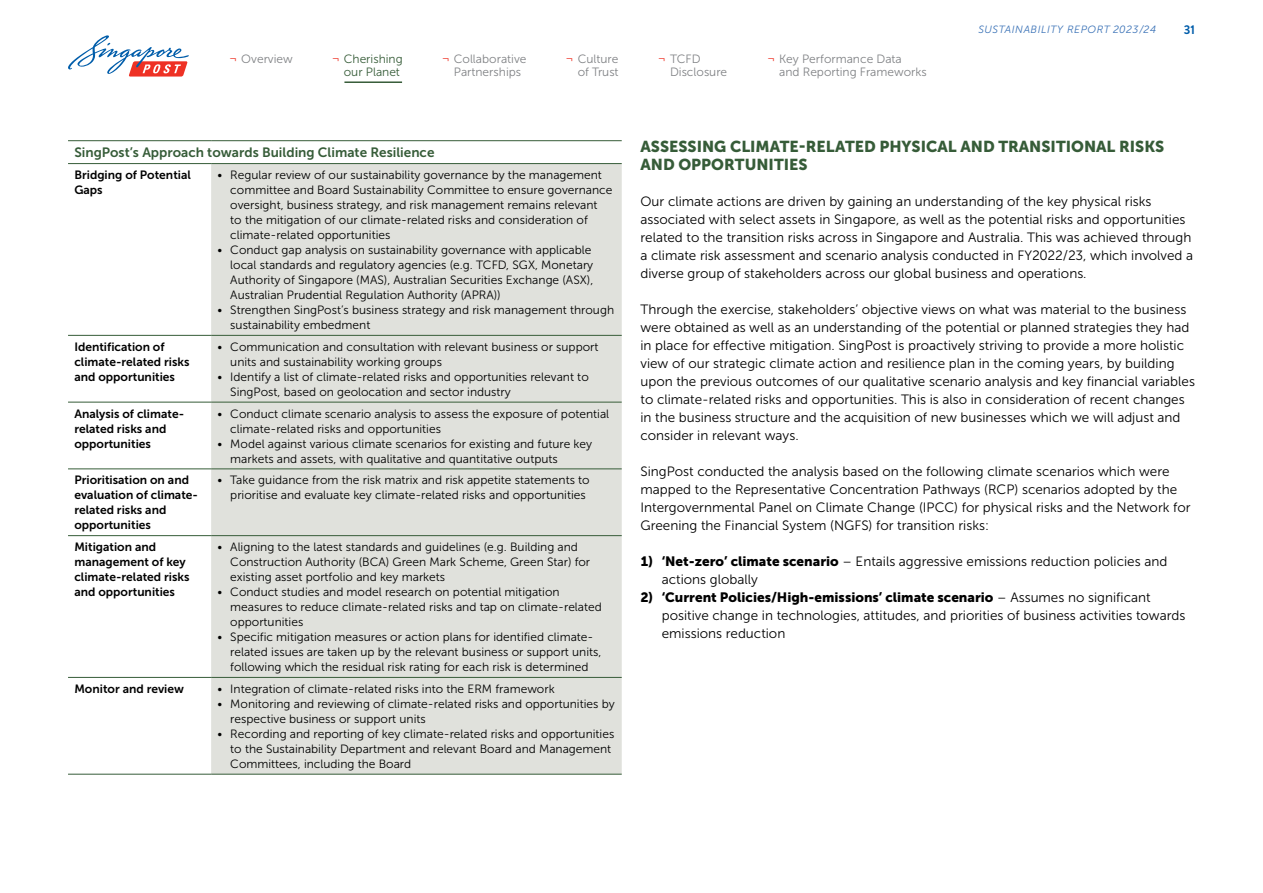
<style>
.page{position:relative;width:1263px;height:893px;background:#fff}
.page>*{position:absolute;margin:0;border:0;box-sizing:border-box;transform-origin:0 0}
.t1{font:15.75px/18px "Museo Sans 900";color:#365c38}
.t2{font:13.5px/18px "Museo Sans 300";color:#000}
.t3{font:13.5px "Museo Sans 900";color:#000}
.t4{font:13.5px "Museo Sans 700";color:#365c38}
.t5{font:700 12.75px "Brandon Grotesque";color:#005daa}
.t6{font:12px/15px "Museo Sans 300";color:#000}
.t7{font:12px/15px "Museo Sans 700";color:#000}
.t8{font:12px/13.5px "Museo Sans 300";color:#808285}
.t9{font:12px/13.5px "Museo Sans 300";color:#365c38;text-align:right}
.t10{font:italic 10.5px "Museo Sans 300";letter-spacing:.05em;color:#3971b6}
.s1{color:#ee3124}
.s2{font-family:"Museo Sans 900"}
.s3{font-family:"Museo Sans 300"}
</style>
<div class="page">
<div style="left:211px;top:164px;width:411px;height:610px;background:#e0e1dc"></div>
<hr style="left:68px;top:140px;width:143px;height:1px;background:#365c38">
<hr style="left:211px;top:140px;width:411px;height:1px;background:#365c38">
<hr style="left:68px;top:163px;width:143px;height:1px;background:#365c38">
<hr style="left:211px;top:163px;width:411px;height:1px;background:#365c38">
<hr style="left:68px;top:335px;width:143px;height:1px;background:#365c38">
<hr style="left:211px;top:335px;width:411px;height:1px;background:#365c38">
<hr style="left:68px;top:402px;width:143px;height:1px;background:#365c38">
<hr style="left:211px;top:402px;width:411px;height:1px;background:#365c38">
<hr style="left:68px;top:468px;width:143px;height:1px;background:#365c38">
<hr style="left:211px;top:468px;width:411px;height:1px;background:#365c38">
<hr style="left:68px;top:535px;width:143px;height:1px;background:#365c38">
<hr style="left:211px;top:535px;width:411px;height:1px;background:#365c38">
<hr style="left:68px;top:677px;width:143px;height:1px;background:#365c38">
<hr style="left:211px;top:677px;width:411px;height:1px;background:#365c38">
<hr style="left:68px;top:774px;width:143px;height:1px;background:#365c38">
<hr style="left:211px;top:774px;width:411px;height:1px;background:#365c38">
<svg style="left:68px;top:35px;width:121px;height:42px"></svg>
<hr style="left:344px;top:81px;width:58px;height:2px;background:#365c38">
<p class="t8" style="left:230px;top:52px;width:65px"><span class="s1">¬</span> Overview</p>
<p class="t9" style="left:332px;top:52px;width:72px"><span class="s1">¬</span> Cherishing our Planet</p>
<p class="t8" style="left:779px;top:52px;width:149px;text-indent:-12px"><span class="s1">¬</span> Key Performance Data<br>and Reporting Frameworks</p>
<p class="t8" style="left:442px;top:52px;width:86px;text-align:center"><span class="s1">¬</span> Collaborative<br>Partnerships</p>
<p class="t8" style="left:670px;top:52px;width:59px;text-indent:-12px"><span class="s1">¬</span> TCFD<br>Disclosure</p>
<p class="t8" style="left:566px;top:52px;width:54px;text-align:right"><span class="s1">¬</span> Culture of Trust</p>
<p class="t10" style="left:978px;top:24px;width:180px">SUSTAINABILITY REPORT 2023/24</p>
<p class="t5" style="left:1184px;top:20px;width:13px">31</p>
<p class="t4" style="left:74px;top:145px;width:362px">SingPost’s Approach towards Building Climate Resilience</p>
<p class="t7" style="left:74px;top:167px;width:118px">Bridging of Potential<br>Gaps</p>
<p class="t6" style="left:230px;top:167px;width:384px;text-indent:-13px">• Regular review of our sustainability governance by the management committee and Board Sustainability Committee to ensure governance oversight, business strategy, and risk management remains relevant<br>to the mitigation of our climate-related risks and consideration of climate-related opportunities</p>
<p class="t6" style="left:230px;top:242px;width:365px;text-indent:-13px">• Conduct gap analysis on sustainability governance with applicable local standards and regulatory agencies (e.g. TCFD, SGX, Monetary Authority of Singapore (MAS), Australian Securities Exchange (ASX), Australian Prudential Regulation Authority (APRA))</p>
<p class="t6" style="left:230px;top:302px;width:385px;text-indent:-13px">• Strengthen SingPost’s business strategy and risk management through sustainability embedment</p>
<p class="t7" style="left:74px;top:339px;width:117px">Identification of climate-related risks and opportunities</p>
<p class="t6" style="left:230px;top:339px;width:370px;text-indent:-13px">• Communication and consultation with relevant business or support units and sustainability working groups</p>
<p class="t6" style="left:230px;top:369px;width:360px;text-indent:-13px">• Identify a list of climate-related risks and opportunities relevant to<br>SingPost, based on geolocation and sector industry</p>
<p class="t7" style="left:74px;top:406px;width:111px">Analysis of climate&shy;related risks and opportunities</p>
<p class="t6" style="left:230px;top:406px;width:380px;text-indent:-13px">• Conduct climate scenario analysis to assess the exposure of potential climate-related risks and opportunities</p>
<p class="t6" style="left:230px;top:436px;width:363px;text-indent:-13px">• Model against various climate scenarios for existing and future key markets and assets, with qualitative and quantitative outputs</p>
<p class="t7" style="left:74px;top:473px;width:125px">Prioritisation on and evaluation of climate&shy;related risks and opportunities</p>
<p class="t6" style="left:230px;top:473px;width:361px;text-indent:-13px">• Take guidance from the risk matrix and risk appetite statements to prioritise and evaluate key climate-related risks and opportunities</p>
<p class="t7" style="left:74px;top:539px;width:117px">Mitigation and management of key climate-related risks and opportunities</p>
<p class="t6" style="left:230px;top:539px;width:361px;text-indent:-13px">• Aligning to the latest standards and guidelines (e.g. Building and<br>Construction Authority (BCA) Green Mark Scheme, Green Star) for existing asset portfolio and key markets</p>
<p class="t6" style="left:230px;top:584px;width:373px;text-indent:-13px">• Conduct studies and model research on potential mitigation measures to reduce climate-related risks and tap on climate-related opportunities</p>
<p class="t6" style="left:230px;top:629px;width:373px;text-indent:-13px">• Specific mitigation measures or action plans for identified climate&shy;related issues are taken up by the relevant business or support units, following which the residual risk rating for each risk is determined</p>
<p class="t7" style="left:74px;top:681px;width:111px">Monitor and review</p>
<p class="t6" style="left:218px;top:681px;width:339px">• Integration of climate-related risks into the ERM framework</p>
<p class="t6" style="left:230px;top:696px;width:386px;text-indent:-13px">• Monitoring and reviewing of climate-related risks and opportunities by respective business or support units</p>
<p class="t6" style="left:230px;top:726px;width:385px;text-indent:-13px">• Recording and reporting of key climate-related risks and opportunities to the Sustainability Department and relevant Board and Management<br>Committees, including the Board</p>
<h1 class="t1" style="left:640px;top:138px;width:525px">ASSESSING CLIMATE-RELATED PHYSICAL AND TRANSITIONAL RISKS<br>AND OPPORTUNITIES</h1>
<p class="t2" style="left:640px;top:193px;width:554px">Our climate actions are driven by gaining an understanding of the key physical risks associated with select assets in Singapore, as well as the potential risks and opportunities related to the transition risks across in Singapore and Australia. This was achieved through a climate risk assessment and scenario analysis conducted in FY2022/23, which involved a diverse group of stakeholders across our global business and operations.</p>
<p class="t2" style="left:640px;top:301px;width:556px">Through the exercise, stakeholders’ objective views on what was material to the business were obtained as well as an understanding of the potential or planned strategies they had in place for effective mitigation. SingPost is proactively striving to provide a more holistic view of our strategic climate action and resilience plan in the coming years, by building upon the previous outcomes of our qualitative scenario analysis and key financial variables to climate-related risks and opportunities. This is also in consideration of recent changes in the business structure and the acquisition of new businesses which we will adjust and consider in relevant ways.</p>
<p class="t2" style="left:640px;top:463px;width:552px">SingPost conducted the analysis based on the following climate scenarios which were mapped to the Representative Concentration Pathways (RCP) scenarios adopted by the Intergovernmental Panel on Climate Change (IPCC) for physical risks and the Network for Greening the Financial System (NGFS) for transition risks:</p>
<p class="t2" style="left:662px;top:553px;width:507px;text-indent:-21px"><span class="s2">1) ‘Net-zero’ climate scenario</span> – Entails aggressive emissions reduction policies and actions globally</p>
<p class="t3" style="left:640px;top:590px;width:512px">2) ‘Current Policies/High-emissions’ climate scenario <span class="s3">– Assumes no significant</span></p>
<p class="t2" style="left:662px;top:607px;width:525px">positive change in technologies, attitudes, and priorities of business activities towards emissions reduction</p>
</div>
